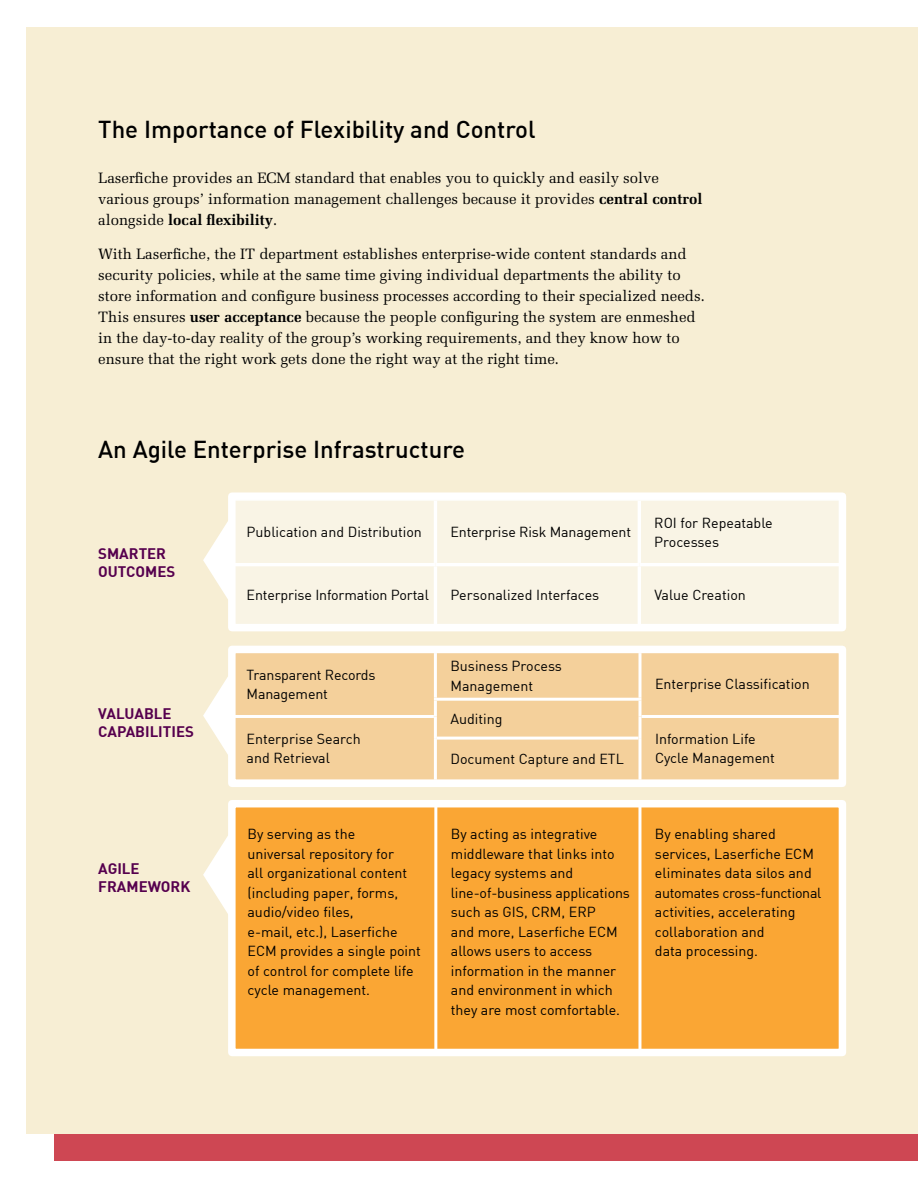
<style>
.page{position:relative;width:918px;height:1188px;background:#fff}
.page>*{position:absolute;margin:0;border:0;box-sizing:border-box;transform-origin:0 0}
.t1{font:500 24px "DIN";color:#000}
.t2{font:15px/21px "Melior";color:#000}
.t3{font:700 15px/18px "DIN";color:#56004e}
.t4{font:14.25px/19.5px "DIN";color:#000}
.s1{font-weight:700}
</style>
<div class="page">
<div style="left:54px;top:1134px;width:864px;height:27px;background:#ce4753"></div>
<div style="left:27px;top:27px;width:891px;height:1107px;background:#f7eed4"></div>
<div style="left:232px;top:803px;width:613px;height:251px;background:#faa634"></div>
<hr style="left:434px;top:804px;width:3px;height:249px;background:#fff">
<hr style="left:638px;top:804px;width:3px;height:249px;background:#fff">
<div style="left:237px;top:501px;width:600px;height:121px;background:#f9f4e5"></div>
<hr style="left:434px;top:501px;width:3px;height:62px;background:#fff">
<hr style="left:638px;top:501px;width:3px;height:62px;background:#fff">
<hr style="left:232px;top:563px;width:203px;height:3px;background:#fff">
<hr style="left:435px;top:563px;width:204px;height:3px;background:#fff">
<hr style="left:434px;top:566px;width:3px;height:59px;background:#fff">
<hr style="left:639px;top:563px;width:203px;height:3px;background:#fff">
<hr style="left:638px;top:566px;width:3px;height:59px;background:#fff">
<div style="left:231px;top:652px;width:614px;height:129px;background:#f4d09b"></div>
<hr style="left:434px;top:653px;width:3px;height:45px;background:#fff">
<hr style="left:639px;top:653px;width:3px;height:45px;background:#fff">
<hr style="left:434px;top:698px;width:208px;height:3px;background:#fff">
<hr style="left:434px;top:701px;width:3px;height:15px;background:#fff">
<hr style="left:639px;top:701px;width:3px;height:15px;background:#fff">
<hr style="left:232px;top:715px;width:202px;height:3px;background:#fff">
<hr style="left:434px;top:716px;width:3px;height:22px;background:#fff">
<hr style="left:642px;top:715px;width:201px;height:3px;background:#fff">
<hr style="left:639px;top:716px;width:3px;height:22px;background:#fff">
<hr style="left:437px;top:737px;width:202px;height:3px;background:#fff">
<hr style="left:434px;top:738px;width:3px;height:42px;background:#fff">
<hr style="left:639px;top:738px;width:3px;height:42px;background:#fff">
<svg style="left:203px;top:521px;width:25px;height:78px"></svg>
<div style="left:228px;top:492px;width:618px;height:139px;border:8px solid #fff"></div>
<div style="left:228px;top:646px;width:618px;height:141px;border:8px solid #fff"></div>
<div style="left:228px;top:800px;width:618px;height:256px;border:8px solid #fff"></div>
<svg style="left:203px;top:675px;width:29px;height:82px"></svg>
<svg style="left:203px;top:834px;width:26px;height:82px"></svg>
<h1 class="t1" style="left:98px;top:114px;width:439px">The Importance of Flexibility and Control</h1>
<p class="t2" style="left:98px;top:167px;width:606px">Laserfiche provides an ECM standard that enables you to quickly and easily solve various groups’ information management challenges because it provides <span class="s1">central control </span>alongside <span class="s1">local flexibility</span>.</p>
<p class="t2" style="left:98px;top:243px;width:608px">With Laserfiche, the IT department establishes enterprise-wide content standards and security policies, while at the same time giving individual departments the ability to store information and configure business processes according to their specialized needs.<br>This ensures <span class="s1">user acceptance</span> because the people configuring the system are enmeshed in the day-to-day reality of the group’s working requirements, and they know how to ensure that the right work gets done the right way at the right time.</p>
<h1 class="t1" style="left:98px;top:434px;width:368px">An Agile Enterprise Infrastructure</h1>
<p class="t3" style="left:98px;top:544px;width:79px">SMARTER<br>OUTCOMES</p>
<p class="t3" style="left:98px;top:704px;width:97px">VALUABLE<br>CAPABILITIES</p>
<p class="t3" style="left:98px;top:859px;width:94px">AGILE<br>FRAMEWORK</p>
<p class="t4" style="left:247px;top:522px;width:177px">Publication and Distribution</p>
<p class="t4" style="left:450px;top:522px;width:182px">Enterprise Risk Management</p>
<p class="t4" style="left:654px;top:512px;width:120px">ROI for Repeatable<br>Processes</p>
<p class="t4" style="left:247px;top:585px;width:184px">Enterprise Information Portal</p>
<p class="t4" style="left:450px;top:585px;width:150px">Personalized Interfaces</p>
<p class="t4" style="left:654px;top:585px;width:93px">Value Creation</p>
<p class="t4" style="left:247px;top:665px;width:131px">Transparent Records<br>Management</p>
<p class="t4" style="left:450px;top:656px;width:113px">Business Process<br>Management</p>
<p class="t4" style="left:450px;top:709px;width:54px">Auditing</p>
<p class="t4" style="left:655px;top:674px;width:156px">Enterprise Classification</p>
<p class="t4" style="left:247px;top:729px;width:116px">Enterprise Search and Retrieval</p>
<p class="t4" style="left:655px;top:729px;width:102px">Information Life</p>
<p class="t4" style="left:450px;top:749px;width:175px">Document Capture and ETL</p>
<p class="t4" style="left:655px;top:748px;width:121px">Cycle Management</p>
<p class="t4" style="left:248px;top:824px;width:175px">By serving as the<br>universal repository for<br>all organizational content (including paper, forms, audio/video files,<br>e-mail, etc.), Laserfiche<br>ECM provides a single point of control for complete life cycle management.</p>
<p class="t4" style="left:451px;top:824px;width:181px">By acting as integrative middleware that links into legacy systems and line-of-business applications such as GIS, CRM, ERP<br>and more, Laserfiche ECM allows users to access information in the manner and environment in which they are most comfortable.</p>
<p class="t4" style="left:655px;top:824px;width:168px">By enabling shared services, Laserfiche ECM eliminates data silos and automates cross-functional activities, accelerating collaboration and<br>data processing.</p>
</div>
